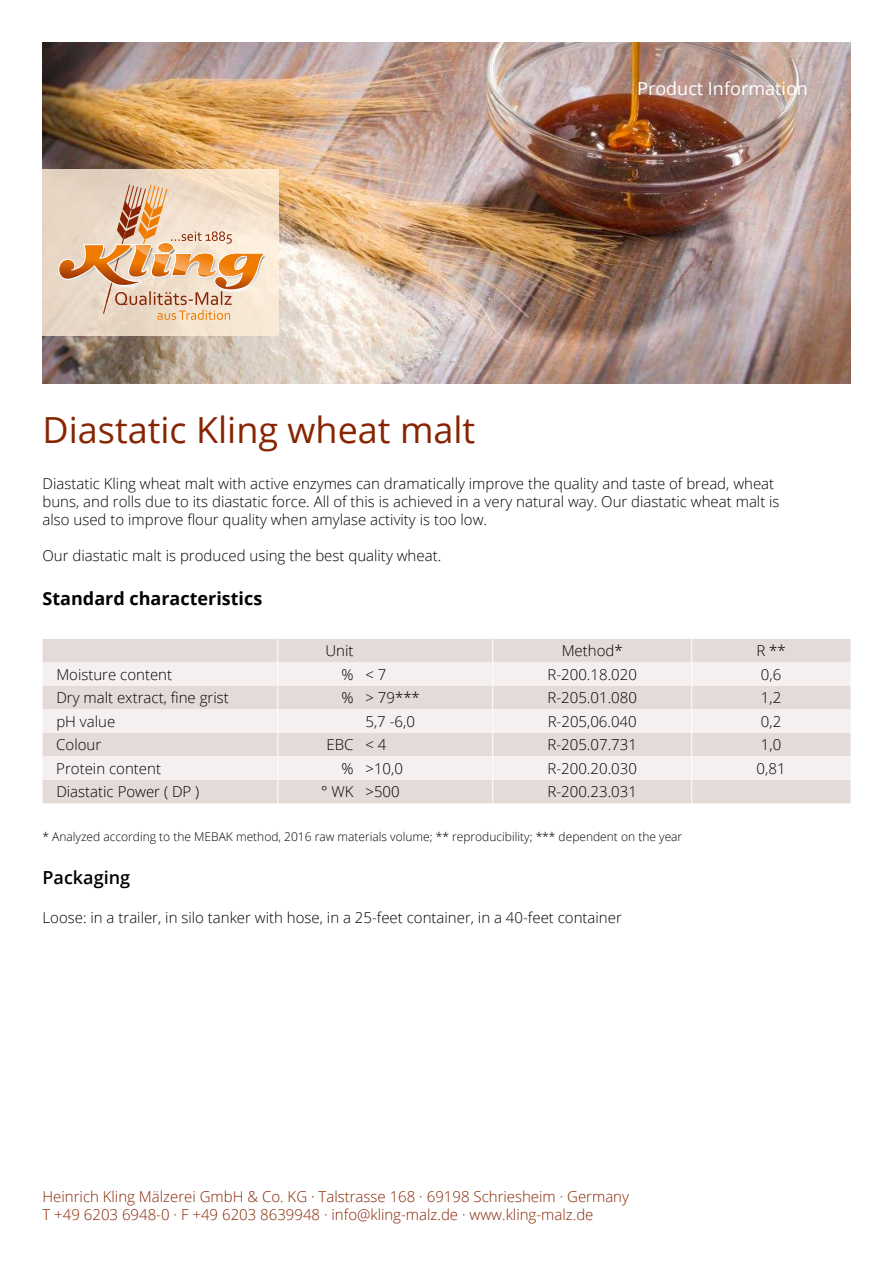
<style>
.page{position:relative;width:893px;height:1263px;background:#fff}
.page>*{position:absolute;margin:0;border:0;box-sizing:border-box;transform-origin:0 0}
.t1{font:36px "Open Sans";color:#872502}
.t2{font:700 18px "Open Sans";color:#000}
.t3{font:18px "Open Sans";color:#fff}
.t4{font:600 18px "Open Sans";color:#000}
.t5{font:300 15px/18px "Open Sans";color:#000}
.t6{font:300 15px/18px "Open Sans";color:#872502}
.t7{font:300 12px "Open Sans";color:#000}
</style>
<div class="page">
<img style="left:43px;top:43px;width:807px;height:341px">
<svg style="left:43px;top:169px;width:236px;height:167px;background:#eddbc7"></svg>
<svg style="left:55px;top:185px;width:212px;height:135px;background:#e8c6a8"></svg>
<div style="left:43px;top:639px;width:807px;height:164px;background:#e4dad7"></div>
<svg style="left:43px;top:662px;width:807px;height:118px;fill:#f5f0ef"></svg>
<svg style="left:492px;top:639px;width:1px;height:164px"></svg>
<svg style="left:691px;top:639px;width:1px;height:164px"></svg>
<svg style="left:277px;top:639px;width:1px;height:164px"></svg>
<p class="t3" style="left:637px;top:76px;width:172px">Product Information</p>
<h1 class="t1" style="left:43px;top:405px;width:434px">Diastatic Kling wheat malt</h1>
<p class="t5" style="left:43px;top:474px;width:739px">Diastatic Kling wheat malt with active enzymes can dramatically improve the quality and taste of bread, wheat buns, and rolls due to its diastatic force. All of this is achieved in a very natural way. Our diastatic wheat malt is also used to improve flour quality when amylase activity is too low.</p>
<p class="t5" style="left:43px;top:546px;width:400px">Our diastatic malt is produced using the best quality wheat.</p>
<p class="t2" style="left:43px;top:585px;width:221px">Standard characteristics</p>
<p class="t5" style="left:325px;top:641px;width:30px">Unit</p>
<p class="t5" style="left:562px;top:641px;width:63px">Method*</p>
<p class="t5" style="left:756px;top:641px;width:31px">R **</p>
<p class="t5" style="left:56px;top:665px;width:117px">Moisture content</p>
<p class="t5" style="left:341px;top:665px;width:47px">% &lt; 7</p>
<p class="t5" style="left:548px;top:665px;width:91px">R-200.18.020</p>
<p class="t5" style="left:761px;top:665px;width:22px">0,6</p>
<p class="t5" style="left:56px;top:688px;width:174px">Dry malt extract, fine grist</p>
<p class="t5" style="left:341px;top:688px;width:80px">% &gt; 79***</p>
<p class="t5" style="left:548px;top:688px;width:91px">R-205.01.080</p>
<p class="t5" style="left:761px;top:688px;width:22px">1,2</p>
<p class="t5" style="left:56px;top:712px;width:60px">pH value</p>
<p class="t5" style="left:365px;top:712px;width:51px">5,7 -6,0</p>
<p class="t5" style="left:548px;top:712px;width:91px">R-205,06.040</p>
<p class="t5" style="left:761px;top:712px;width:22px">0,2</p>
<p class="t5" style="left:56px;top:735px;width:46px">Colour</p>
<p class="t5" style="left:326px;top:735px;width:62px">EBC &lt; 4</p>
<p class="t5" style="left:547px;top:735px;width:91px">R-205.07.731</p>
<p class="t5" style="left:761px;top:735px;width:22px">1,0</p>
<p class="t5" style="left:56px;top:759px;width:106px">Protein content</p>
<p class="t5" style="left:341px;top:759px;width:63px">% &gt;10,0</p>
<p class="t5" style="left:547px;top:759px;width:91px">R-200.20.030</p>
<p class="t5" style="left:757px;top:759px;width:30px">0,81</p>
<p class="t5" style="left:56px;top:782px;width:145px">Diastatic Power ( DP )</p>
<p class="t5" style="left:321px;top:782px;width:80px">° WK &gt;500</p>
<p class="t5" style="left:548px;top:782px;width:91px">R-200.23.031</p>
<p class="t7" style="left:43px;top:828px;width:641px">* Analyzed according to the MEBAK method, 2016 raw materials volume; ** reproducibility; *** dependent on the year</p>
<p class="t4" style="left:43px;top:865px;width:89px">Packaging</p>
<p class="t5" style="left:43px;top:908px;width:581px">Loose: in a trailer, in silo tanker with hose, in a 25-feet container, in a 40-feet container</p>
<p class="t6" style="left:43px;top:1187px;width:588px">Heinrich Kling Mälzerei GmbH &amp; Co. KG · Talstrasse 168 · 69198 Schriesheim · Germany<br>T +49 6203 6948-0 · F +49 6203 8639948 · info@kling-malz.de · www.kling-malz.de</p>
</div>
